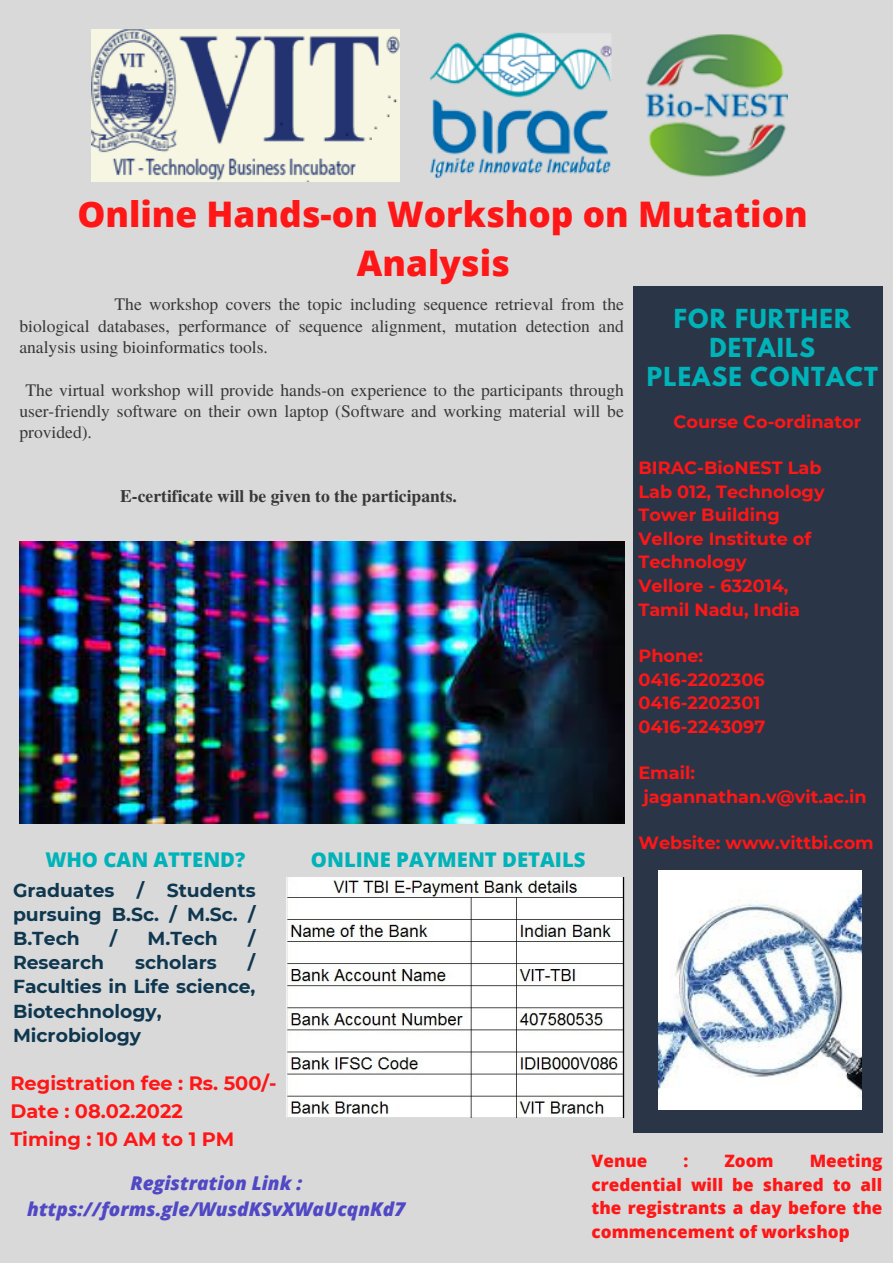
<style>
.page{position:relative;width:893px;height:1263px;background:#d9d9d9}
.page>*{position:absolute;margin:0;border:0;box-sizing:border-box;transform-origin:0 0}
.t1{font:800 35.25px/49px "Open Sans";color:#ff1616;text-align:center}
.t2{font:700 23.25px/28.7px "League Spartan";letter-spacing:.05em;color:#00b3b9;text-align:center}
.t3{font:800 20.33px "Open Sans";color:#00b3b9}
.t4{font:700 19.35px "Montserrat";color:#ff1616}
.t5{font:italic 800 18.98px/26.5px "Open Sans";color:#5048c4;text-align:center}
.t6{font:700 18.75px/24.2px "Montserrat";color:#0f3750;text-align:justify}
.t7{font:700 17.7px/23.6px "Montserrat";color:#ff1616}
.t8{font:17.55px/21.4px "Te X Gyre Termes";color:#383838;text-align:justify}
.t9{font:700 17.55px "Te X Gyre Termes";color:#383838}
.t10{font:800 17.1px/23.6px "Open Sans";color:#ff1616;text-align:justify}
</style>
<div class="page">
<img style="left:19px;top:542px;width:605px;height:281px">
<div style="left:633px;top:286px;width:250px;height:846px;background:#2a3648"></div>
<img style="left:658px;top:871px;width:203px;height:239px">
<img style="left:91px;top:30px;width:309px;height:152px">
<img style="left:287px;top:878px;width:337px;height:239px">
<img style="left:431px;top:32px;width:356px;height:146px">
<p class="t1" style="left:77px;top:189px;width:732px">Online Hands-on Workshop on Mutation<br>Analysis</p>
<p class="t8" style="left:19px;top:293px;width:606px;text-indent:95px">The workshop covers the topic including sequence retrieval from the biological databases, performance of sequence alignment, mutation detection and analysis using bioinformatics tools.</p>
<p class="t8" style="left:19px;top:378px;width:606px;text-indent:6px">The virtual workshop will provide hands-on experience to the participants through user-friendly software on their own laptop (Software and working material will be provided).</p>
<p class="t9" style="left:120px;top:483px;width:338px">E-certificate will be given to the participants.</p>
<p class="t3" style="left:45px;top:845px;width:201px">WHO CAN ATTEND?</p>
<p class="t6" style="left:13px;top:878px;width:244px">Graduates / Students pursuing B.Sc. / M.Sc. / B.Tech</p>
<p class="t6" style="left:110px;top:926px;width:9px">/</p>
<p class="t6" style="left:148px;top:926px;width:72px">M.Tech</p>
<p class="t6" style="left:248px;top:926px;width:9px">/</p>
<p class="t6" style="left:13px;top:950px;width:244px;text-align:left;text-indent:235px">/<br>Faculties in Life science,<br>Biotechnology,<br>Microbiology</p>
<p class="t6" style="left:13px;top:950px;width:93px">Research</p>
<p class="t6" style="left:135px;top:950px;width:83px">scholars</p>
<p class="t4" style="left:10px;top:1071px;width:268px">Registration fee : Rs. 500/-</p>
<p class="t4" style="left:10px;top:1099px;width:174px">Date : 08.02.2022</p>
<p class="t4" style="left:10px;top:1127px;width:225px">Timing : 10 AM to 1 PM</p>
<p class="t3" style="left:311px;top:845px;width:276px">ONLINE PAYMENT DETAILS</p>
<p class="t2" style="left:674px;top:308px;width:178px">FOR FURTHER<br>DETAILS</p>
<p class="t2" style="left:647px;top:365px;width:233px">PLEASE CONTACT</p>
<p class="t7" style="left:673px;top:410px;width:189px">Course Co-ordinator</p>
<p class="t7" style="left:638px;top:456px;width:185px">BIRAC-BioNEST Lab</p>
<p class="t7" style="left:638px;top:479px;width:188px">Lab 012, Technology<br>Tower Building</p>
<p class="t7" style="left:638px;top:527px;width:174px">Vellore Institute of<br>Technology</p>
<p class="t7" style="left:638px;top:574px;width:151px">Vellore - 632014,</p>
<p class="t7" style="left:638px;top:598px;width:163px">Tamil Nadu, India</p>
<p class="t7" style="left:638px;top:644px;width:66px">Phone:</p>
<p class="t7" style="left:638px;top:667px;width:128px">0416-2202306<br>0416-2202301</p>
<p class="t7" style="left:638px;top:715px;width:128px">0416-2243097</p>
<p class="t7" style="left:638px;top:761px;width:230px">Email: jagannathan.v@vit.ac.in</p>
<p class="t7" style="left:638px;top:830px;width:237px">Website: www.vittbi.com</p>
<p class="t5" style="left:27px;top:1169px;width:379px">Registration Link : https://forms.gle/WusdKSvXWaUcqnKd7</p>
<p class="t10" style="left:591px;top:1148px;width:292px;text-indent:218px">Meeting credential will be shared to all the registrants a day before the commencement of workshop</p>
<p class="t10" style="left:591px;top:1148px;width:57px">Venue</p>
<p class="t10" style="left:683px;top:1148px;width:6px">:</p>
<p class="t10" style="left:724px;top:1148px;width:51px">Zoom</p>
</div>
